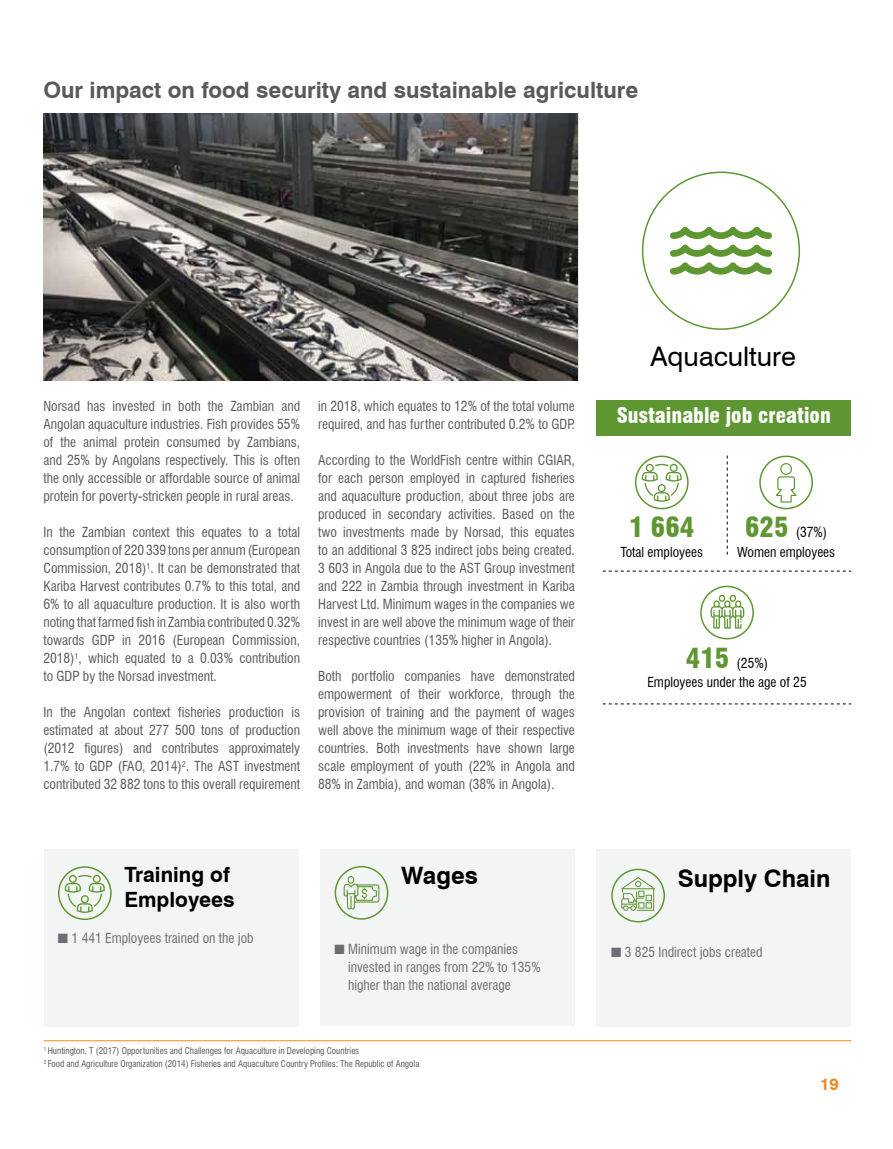
<style>
.page{position:relative;width:893px;height:1149px;background:#fff}
.page>*{position:absolute;margin:0;border:0;box-sizing:border-box;transform-origin:0 0}
.t1{font:27px "Swiss 721 BT";color:#000}
.t2{font:900 condensed 27px "Swiss 721 BT";color:#5e9732}
.t3{font:700 24px "Swiss 721 BT";color:#000}
.t4{font:700 22.5px "Swiss 721 BT";color:#58595b}
.t5{font:900 condensed 21px "Swiss 721 BT";color:#fff}
.t6{font:700 21px/25.2px "Swiss 721 BT";color:#000}
.t7{font:700 16.5px "Swiss 721 BT";color:#ec881d}
.t8{font:condensed 13.5px/18px "Swiss 721 BT";color:#58595b;text-align:justify}
.t9{font:condensed 13.5px/18px "Swiss 721 BT";color:#6d6e71}
.t10{font:condensed 13.5px/19px "Swiss 721 BT";color:#000;text-align:center}
.t11{font:condensed 9px/13.5px "Swiss 721 BT";color:#58595b}
.s1{font-weight:900;font-size:27px;color:#5e9732}
</style>
<div class="page">
<div style="left:44px;top:848px;width:254px;height:178px;background:#f3f4f4"></div>
<div style="left:58px;top:866px;width:54px;height:53px;border:2px solid #5e9732;border-radius:50%"></div>
<svg style="left:65px;top:874px;width:40px;height:39px"></svg>
<div style="left:320px;top:848px;width:255px;height:177px;background:#f3f4f4"></div>
<div style="left:335px;top:865px;width:53px;height:54px;border:2px solid #5e9732;border-radius:50%"></div>
<svg style="left:344px;top:876px;width:35px;height:33px"></svg>
<div style="left:597px;top:848px;width:254px;height:178px;background:#f3f4f4"></div>
<div style="left:611px;top:868px;width:54px;height:54px;border:2px solid #5e9732;border-radius:50%"></div>
<svg style="left:621px;top:876px;width:34px;height:34px"></svg>
<div style="left:635px;top:455px;width:54px;height:54px;border:2px solid #5e9732;border-radius:50%"></div>
<div style="left:759px;top:455px;width:54px;height:54px;border:2px solid #5e9732;border-radius:50%"></div>
<div style="left:700px;top:585px;width:54px;height:54px;border:2px solid #5e9732;border-radius:50%"></div>
<div style="left:597px;top:399px;width:254px;height:36px;background:#5e9732"></div>
<svg style="left:727px;top:455px;width:1px;height:100px"></svg>
<svg style="left:603px;top:570px;width:248px;height:1px"></svg>
<svg style="left:642px;top:463px;width:40px;height:39px"></svg>
<svg style="left:776px;top:463px;width:20px;height:39px"></svg>
<svg style="left:710px;top:594px;width:34px;height:34px"></svg>
<svg style="left:603px;top:703px;width:248px;height:1px"></svg>
<img style="left:43px;top:114px;width:534px;height:267px">
<svg style="left:670px;top:227px;width:102px;height:47px"></svg>
<hr style="left:44px;top:1040px;width:807px;height:1px;background:#ec881d">
<h3 class="t4" style="left:43px;top:76px;width:596px">Our impact on food security and sustainable agriculture</h3>
<h1 class="t1" style="left:650px;top:340px;width:147px">Aquaculture</h1>
<p class="t8" style="left:43px;top:397px;width:258px">Norsad has invested in both the Zambian and Angolan aquaculture industries. Fish provides 55% of the animal protein consumed by Zambians, and 25% by Angolans respectively. This is often the only accessible or affordable source of animal protein for poverty-stricken people in rural areas.</p>
<p class="t8" style="left:43px;top:523px;width:258px">In the Zambian context this equates to a total consumption of 220 339 tons per annum (European Commission, 2018)<sup>1</sup>. It can be demonstrated that Kariba Harvest contributes 0.7% to this total, and 6% to all aquaculture production. It is also worth noting that farmed fish in Zambia contributed 0.32% towards GDP in 2016 (European Commission, 2018)<sup>1</sup>, which equated to a 0.03% contribution to GDP by the Norsad investment.</p>
<p class="t8" style="left:43px;top:703px;width:258px">In the Angolan context fisheries production is estimated at about 277 500 tons of production (2012 figures) and contributes approximately 1.7% to GDP (FAO, 2014)<sup>2</sup>. The AST investment contributed 32 882 tons to this overall requirement</p>
<p class="t8" style="left:318px;top:397px;width:258px">in 2018, which equates to 12% of the total volume required, and has further contributed 0.2% to GDP.</p>
<p class="t8" style="left:318px;top:451px;width:258px">According to the WorldFish centre within CGIAR, for each person employed in captured fisheries and aquaculture production, about three jobs are produced in secondary activities. Based on the two investments made by Norsad, this equates to an additional 3 825 indirect jobs being created.<br>3 603 in Angola due to the AST Group investment and 222 in Zambia through investment in Kariba Harvest Ltd. Minimum wages in the companies we invest in are well above the minimum wage of their respective countries (135% higher in Angola).</p>
<p class="t8" style="left:318px;top:667px;width:258px">Both portfolio companies have demonstrated empowerment of their workforce, through the provision of training and the payment of wages well above the minimum wage of their respective countries. Both investments have shown large scale employment of youth (22% in Angola and 88% in Zambia), and woman (38% in Angola).</p>
<h3 class="t6" style="left:124px;top:861px;width:112px">Training of<br>Employees</h3>
<p class="t9" style="left:58px;top:929px;width:197px">■ 1 441 Employees trained on the job</p>
<h2 class="t3" style="left:401px;top:860px;width:78px">Wages</h2>
<p class="t9" style="left:348px;top:940px;width:194px;text-indent:-14px">■ Minimum wage in the companies invested in ranges from 22% to 135% higher than the national average</p>
<p class="t11" style="left:44px;top:1043px;width:377px"><sup>1</sup> Huntington, T (2017) Opportunities and Challenges for Aquaculture in Developing Countries<br><sup>2</sup> Food and Agriculture Organization (2014) Fisheries and Aquaculture Country Profiles: The Republic of Angola</p>
<h3 class="t5" style="left:617px;top:403px;width:215px">Sustainable job creation</h3>
<h1 class="t2" style="left:629px;top:511px;width:67px">1 664</h1>
<p class="t10" style="left:620px;top:542px;width:84px">Total employees</p>
<p class="t10" style="left:737px;top:523px;width:100px"><span class="s1">625</span> (37%)<br>Women employees</p>
<p class="t10" style="left:647px;top:653px;width:161px"><span class="s1">415</span> (25%)<br>Employees under the age of 25</p>
<h2 class="t3" style="left:678px;top:863px;width:154px">Supply Chain</h2>
<p class="t9" style="left:611px;top:943px;width:153px">■ 3 825 Indirect jobs created</p>
<p class="t7" style="left:820px;top:1073px;width:20px">19</p>
</div>
